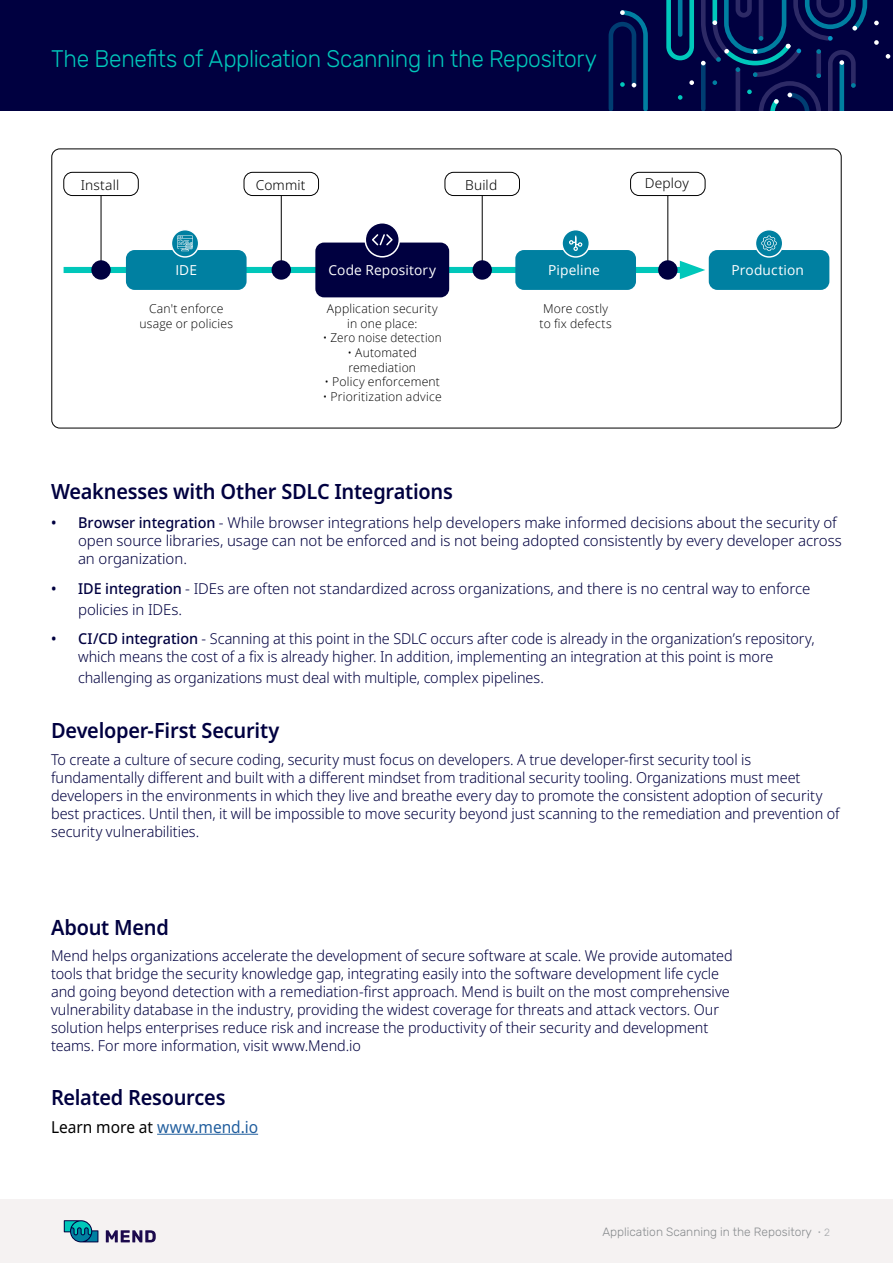
<style>
.page{position:relative;width:893px;height:1263px;background:#fff}
.page>*{position:absolute;margin:0;border:0;box-sizing:border-box;transform-origin:0 0}
.t1{font:300 24px "Rubik";letter-spacing:-.015em;color:#00c7ba;scale:.95 1}
.t2{font:600 21px "Noto Sans";letter-spacing:-.015em;color:#000040;scale:.95 1}
.t3{font:16.5px "Noto Sans";letter-spacing:-.005em;color:#000;scale:.94 1}
.t4{font:300 15px/18px "Noto Sans";letter-spacing:-.005em;color:#000040;scale:.96 1}
.t5{font:300 15px/18px "Noto Sans";letter-spacing:-.005em;color:#000040}
.t6{font:13.8px "Open Sans";letter-spacing:.01em;color:#fff}
.t7{font:300 13.8px "Noto Sans";letter-spacing:.01em;color:#000}
.t8{font:300 12.15px/14.7px "Open Sans";letter-spacing:.015em;color:#000;text-align:center}
.t9{font:300 12px "Rubik";color:#898c8f}
.t10{font:300 10.5px "Open Sans";color:#a7a9ac}
.s1{font-weight:500}
.s2{color:#215e9e}
.s3{font-family:"Rubik"}
</style>
<div class="page">
<div style="left:0;top:1199px;width:893px;height:64px;background:#f5f2f2"></div>
<svg style="left:64px;top:1220px;width:34px;height:22px"></svg>
<svg style="left:106px;top:1230px;width:50px;height:12px"></svg>
<hr style="left:157px;top:1134px;width:101px;height:1px;background:#215e9e">
<div style="left:64px;top:267px;width:626px;height:6px;background:#00c7ba"></div>
<svg style="left:680px;top:261px;width:25px;height:18px"></svg>
<div style="left:126px;top:250px;width:121px;height:40px;background:#0080a1;border-radius:9px"></div>
<div style="left:515px;top:250px;width:121px;height:40px;background:#0080a1;border-radius:9px"></div>
<div style="left:709px;top:250px;width:120px;height:40px;background:#0080a1;border-radius:9px"></div>
<div style="left:315px;top:243px;width:134px;height:54px;background:#000040;border-radius:9px"></div>
<hr style="left:281px;top:196px;width:1px;height:74px;background:#000">
<div style="left:272px;top:260px;width:19px;height:20px;background:#000040;border-radius:50%"></div>
<div style="left:244px;top:172px;width:75px;height:24px;border:1px solid #000;border-radius:9px"></div>
<hr style="left:482px;top:196px;width:1px;height:74px;background:#000">
<div style="left:472px;top:260px;width:20px;height:20px;background:#000040;border-radius:50%"></div>
<div style="left:445px;top:172px;width:75px;height:24px;border:1px solid #000;border-radius:9px"></div>
<hr style="left:101px;top:196px;width:1px;height:74px;background:#000">
<div style="left:91px;top:260px;width:20px;height:20px;background:#000040;border-radius:50%"></div>
<div style="left:64px;top:172px;width:74px;height:24px;border:1px solid #000;border-radius:9px"></div>
<hr style="left:667px;top:196px;width:1px;height:74px;background:#000">
<div style="left:630px;top:172px;width:75px;height:24px;border:1px solid #000;border-radius:9px"></div>
<div style="left:658px;top:260px;width:19px;height:20px;background:#000040;border-radius:50%"></div>
<svg style="left:171px;top:230px;width:28px;height:27px"></svg>
<div style="left:171px;top:229px;width:28px;height:29px;border:1px solid #fff;border-radius:50%"></div>
<svg style="left:177px;top:235px;width:16px;height:16px"></svg>
<div style="left:365px;top:223px;width:34px;height:34px;background:#000040;border-radius:50%"></div>
<div style="left:364px;top:222px;width:36px;height:36px;border:2px solid #fff;border-radius:50%"></div>
<svg style="left:372px;top:234px;width:21px;height:11px"></svg>
<svg style="left:562px;top:230px;width:27px;height:27px"></svg>
<div style="left:561px;top:229px;width:29px;height:29px;border:1px solid #fff;border-radius:50%"></div>
<svg style="left:569px;top:236px;width:14px;height:15px"></svg>
<svg style="left:755px;top:230px;width:28px;height:27px"></svg>
<div style="left:755px;top:229px;width:28px;height:29px;border:1px solid #fff;border-radius:50%"></div>
<svg style="left:761px;top:236px;width:16px;height:15px"></svg>
<div style="left:0;top:0;width:893px;height:111px;background:#000040"></div>
<svg style="left:608px;top:10px;width:40px;height:101px"></svg>
<svg style="left:666px;top:0;width:225px;height:111px"></svg>
<h1 class="t1" style="left:51px;top:45px;width:576px">The Benefits of Application Scanning in the Repository</h1>
<p class="t7" style="left:81px;top:179px;width:40px">Install</p>
<p class="t7" style="left:256px;top:179px;width:51px">Commit</p>
<p class="t7" style="left:465px;top:179px;width:34px">Build</p>
<p class="t7" style="left:645px;top:177px;width:46px">Deploy</p>
<p class="t6" style="left:175px;top:265px;width:23px">IDE</p>
<p class="t8" style="left:139px;top:303px;width:95px">Can't enforce usage or policies</p>
<p class="t6" style="left:329px;top:265px;width:109px">Code Repository</p>
<p class="t6" style="left:548px;top:265px;width:53px">Pipeline</p>
<p class="t6" style="left:732px;top:265px;width:74px">Production</p>
<p class="t8" style="left:327px;top:303px;width:112px">Application security in one place:</p>
<p class="t8" style="left:323px;top:332px;width:121px">• Zero noise detection</p>
<p class="t8" style="left:347px;top:347px;width:71px;text-align:left">• Automated remediation</p>
<p class="t8" style="left:325px;top:376px;width:117px">• Policy enforcement</p>
<p class="t8" style="left:323px;top:390px;width:121px">• Prioritization advice</p>
<p class="t8" style="left:540px;top:303px;width:74px;text-align:left">More costly to fix defects</p>
<h2 class="t2" style="left:51px;top:482px;width:424px">Weaknesses with Other SDLC Integrations</h2>
<p class="t5" style="left:78px;top:514px;width:765px;text-indent:-27px"><span class="s1">• Browser integration</span> - While browser integrations help developers make informed decisions about the security of open source libraries, usage can not be enforced and is not being adopted consistently by every developer across an organization.</p>
<p class="t5" style="left:78px;top:578px;width:734px;line-height:21px;text-indent:-27px"><span class="s1">• IDE integration</span> - IDEs are often not standardized across organizations, and there is no central way to enforce policies in IDEs.</p>
<p class="t4" style="left:78px;top:630px;width:769px;text-indent:-27px"><span class="s1">• CI/CD integration</span> - Scanning at this point in the SDLC occurs after code is already in the organization’s repository, which means the cost of a fix is already higher. In addition, implementing an integration at this point is more</p>
<p class="t4" style="left:78px;top:670px;width:487px">challenging as organizations must deal with multiple, complex pipelines.</p>
<h2 class="t2" style="left:51px;top:722px;width:242px">Developer-First Security</h2>
<p class="t4" style="left:51px;top:750px;width:823px">To create a culture of secure coding, security must focus on developers. A true developer-first security tool is fundamentally different and built with a different mindset from traditional security tooling. Organizations must meet developers in the environments in which they live and breathe every day to promote the consistent adoption of security best practices. Until then, it will be impossible to move security beyond just scanning to the remediation and prevention of security vulnerabilities.</p>
<h2 class="t2" style="left:51px;top:918px;width:126px">About Mend</h2>
<p class="t4" style="left:51px;top:948px;width:712px">Mend helps organizations accelerate the development of secure software at scale . We provide automated tools that bridge the security knowledge gap, integrating easily into the software development life cycle and going beyond detection with a remediation-first approach. Mend is built on the most comprehensive vulnerability database in the industry, providing the widest coverage for threats and attack vectors. Our solution helps enterprises reduce risk and increase the productivity of their security and development teams. For more information, visit www.Mend.io</p>
<h2 class="t2" style="left:51px;top:1088px;width:185px">Related Resources</h2>
<p class="t3" style="left:51px;top:1117px;width:222px">Learn more at <span class="s2">www.mend.io</span></p>
<p class="t9" style="left:602px;top:1225px;width:211px">Application Scanning in the Repository</p>
<p class="t10" style="left:817px;top:1228px;width:14px">• <span class="s3">2</span></p>
</div>
